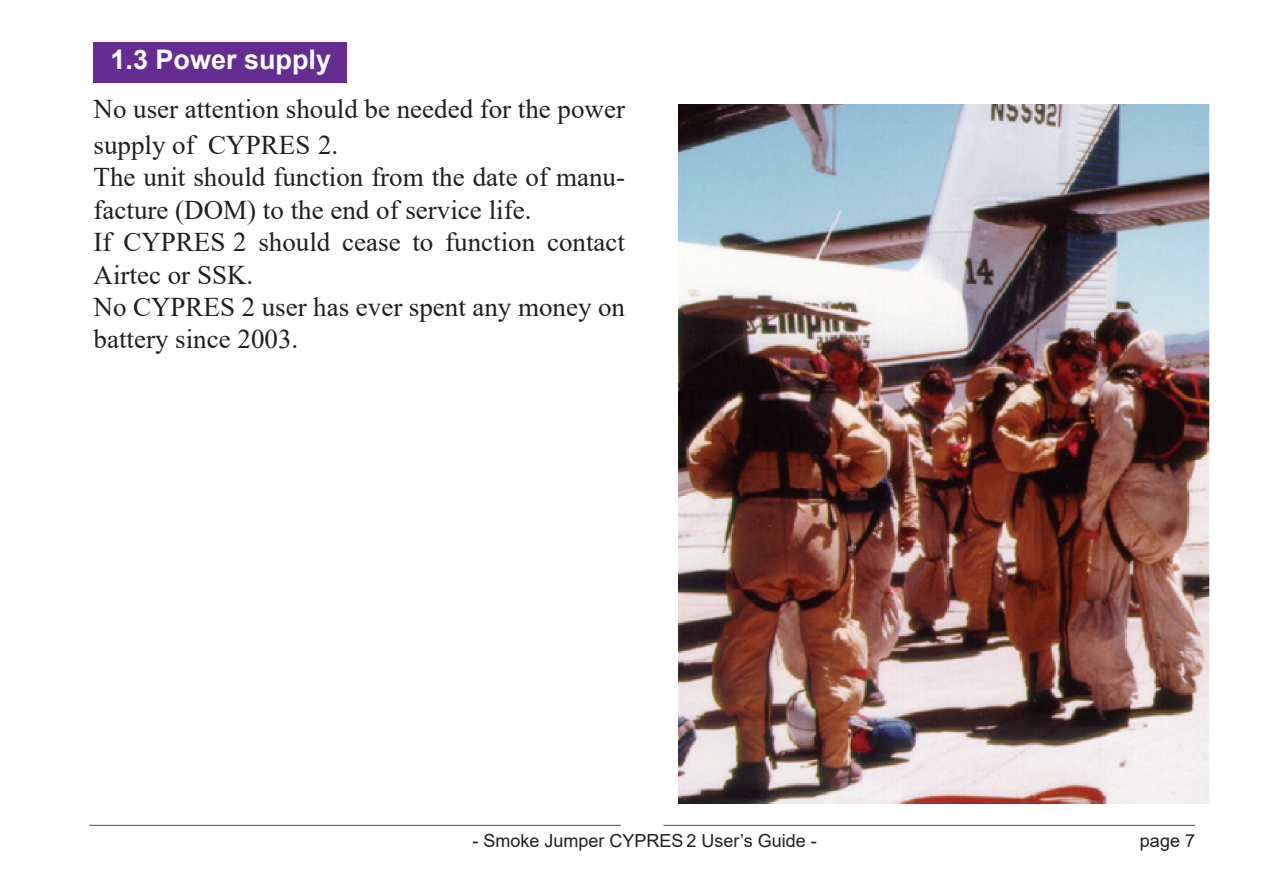
<style>
.page{position:relative;width:1263px;height:893px;background:#fff}
.page>*{position:absolute;margin:0;border:0;box-sizing:border-box;transform-origin:0 0}
.t1{font:27px/32.4px "Times New Roman";color:#231f20}
.t2{font:700 27px "Arial";color:#fff}
.t3{font:18px "Arial";color:#231f20}
</style>
<div class="page">
<hr style="left:663px;top:825px;width:532px;height:1px;background:#652d91">
<hr style="left:89px;top:825px;width:532px;height:1px;background:#652d91">
<div style="left:94px;top:43px;width:253px;height:40px;background:#652d91"></div>
<img style="left:678px;top:104px;width:532px;height:700px">
<p class="t2" style="left:110px;top:40px;width:222px">1.3 Power supply</p>
<p class="t1" style="left:94px;top:90px;width:533px;line-height:36px">No user attention should be needed for the power supply of CYPRES 2.</p>
<p class="t1" style="left:94px;top:160px;width:533px">The unit should function from the date of manu&shy;facture (DOM) to the end of service life.<br>If CYPRES 2 should cease to function contact Airtec or SSK.<br>No CYPRES 2 user has ever spent any money on battery since 2003.</p>
<p class="t3" style="left:472px;top:828px;width:346px">- Smoke Jumper CYPRES 2 User’s Guide -</p>
<p class="t3" style="left:1140px;top:828px;width:57px">page 7</p>
</div>
